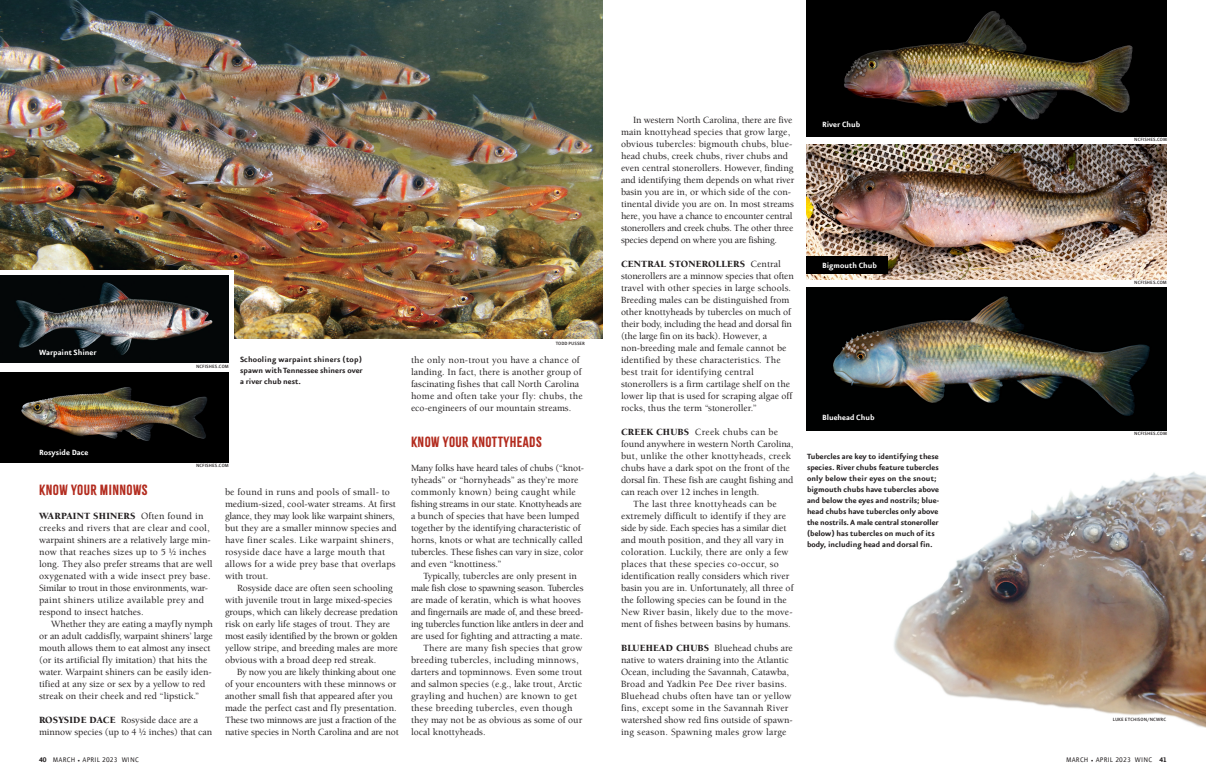
<style>
.page{position:relative;width:1206px;height:783px;background:#fff}
.page>*{position:absolute;margin:0;border:0;box-sizing:border-box;transform-origin:0 0}
.Article_Text{font:13px "Citrus Gothic Rough";letter-spacing:.03em;color:#b32c1f}
.Article_Text-2{font:500 9.8px/12px "Berkeley Std";color:#231f20}
.Article_Text-3{font:500 9.8px/12px "Berkeley Std";letter-spacing:-.02em;color:#231f20;text-align:center}
.t1{font:700 9px/11px "Eureka Sans Offc";color:#231f20;text-align:justify}
.t2{font:700 9px "Eureka Sans Offc";color:#fff}
.t3{font:8px "Eureka Sans Offc";letter-spacing:.025em;color:#231f20}
.t4{font:500 5.5px "Eureka Sans Offc";letter-spacing:.01em;color:#231f20}
.s1{font-weight:900}
.s2{font-weight:700}
</style>
<div class="page">
<img style="left:0;top:0;width:603px;height:339px">
<img style="left:807px;top:288px;width:360px;height:142px">
<img style="left:894px;top:471px;width:312px;height:256px">
<div style="left:0;top:271px;width:234px;height:199px;background:#fff"></div>
<img style="left:0;top:276px;width:229px;height:87px">
<img style="left:0;top:372px;width:229px;height:90px">
<img style="left:807px;top:145px;width:360px;height:134px">
<img style="left:807px;top:0;width:360px;height:136px">
<div style="left:807px;top:256px;width:81px;height:18px;background:#000"></div>
<p class="t2" style="left:39px;top:348px;width:59px">Warpaint Shiner</p>
<p class="t2" style="left:39px;top:448px;width:51px">Rosyside Dace</p>
<p class="t4" style="left:196px;top:363px;width:34px">NCFISHES.COM</p>
<p class="t1" style="left:240px;top:354px;width:124px">Schooling warpaint shiners (top) spawn with Tennessee shiners over a river chub nest.</p>
<p class="t4" style="left:196px;top:462px;width:34px">NCFISHES.COM</p>
<p class="Article_Text" style="left:39px;top:481px;width:110px">KNOW YOUR MINNOWS</p>
<p class="Article_Text-2" style="left:39px;top:510px;width:175px"><span class="s1">WARPAINT SHINERS</span> Often found in creeks and rivers that are clear and cool, warpaint shiners are a relatively large min&shy;now that reaches sizes up to 5 1/2 inches long. They also prefer streams that are well oxygenated with a wide insect prey base.<br>Similar to trout in those environments, war&shy;paint shiners utilize available prey and respond to insect hatches.</p>
<p class="Article_Text-2" style="left:39px;top:618px;width:175px;text-indent:12px">Whether they are eating a mayfly nymph or an adult caddisfly, warpaint shiners’ large mouth allows them to eat almost any insect (or its artificial fly imitation) that hits the water. Warpaint shiners can be easily iden&shy;tified at any size or sex by a yellow to red streak on their cheek and red “lipstick.”</p>
<p class="Article_Text-2" style="left:39px;top:714px;width:175px"><span class="s1">ROSYSIDE DACE</span> Rosyside dace are a minnow species (up to 4 1/2 inches) that can</p>
<p class="Article_Text-2" style="left:225px;top:486px;width:173px">be found in runs and pools of small- to medium-sized, cool-water streams. At first glance, they may look like warpaint shiners, but they are a smaller minnow species and have finer scales. Like warpaint shiners, rosyside dace have a large mouth that allows for a wide prey base that overlaps with trout.</p>
<p class="Article_Text-2" style="left:225px;top:582px;width:174px;text-indent:12px">Rosyside dace are often seen schooling with juvenile trout in large mixed-species groups, which can likely decrease predation risk on early life stages of trout. They are most easily identified by the brown or golden yellow stripe, and breeding males are more obvious with a broad deep red streak.</p>
<p class="Article_Text-2" style="left:225px;top:666px;width:175px;text-indent:12px">By now you are likely thinking about one of your encounters with these minnows or another small fish that appeared after you made the perfect cast and fly presentation.<br>These two minnows are just a fraction of the native species in North Carolina and are not</p>
<p class="t4" style="left:556px;top:340px;width:31px">TODD PUSSER</p>
<p class="Article_Text-2" style="left:411px;top:354px;width:173px">the only non-trout you have a chance of landing. In fact, there is another group of fascinating fishes that call North Carolina home and often take your fly: chubs, the eco-engineers of our mountain streams.</p>
<p class="Article_Text" style="left:411px;top:434px;width:132px">KNOW YOUR KNOTTYHEADS</p>
<p class="Article_Text-2" style="left:411px;top:462px;width:175px">Many folks have heard tales of chubs (“knot&shy;tyheads” or “hornyheads” as they’re more commonly known) being caught while fishing streams in our state. Knottyheads are a bunch of species that have been lumped together by the identifying characteristic of horns, knots or what are technically called tubercles. These fishes can vary in size, color and even “knottiness.”</p>
<p class="Article_Text-3" style="left:411px;top:570px;width:174px">Typically, tubercles are only present in male fish close to spawning season. Tubercles are made of keratin, which is what hooves and fingernails are made of, and these breed&shy;ing tubercles function like antlers in deer and are used for fighting and attracting a mate.</p>
<p class="Article_Text-2" style="left:411px;top:642px;width:173px;text-indent:12px">There are many fish species that grow breeding tubercles, including minnows, darters and topminnows. Even some trout and salmon species (e.g., lake trout, Arctic grayling and huchen) are known to get these breeding tubercles, even though they may not be as obvious as some of our local knottyheads.</p>
<p class="Article_Text-2" style="left:621px;top:114px;width:175px;text-indent:12px">In western North Carolina, there are five main knottyhead species that grow large, obvious tubercles: bigmouth chubs, blue&shy;head chubs, creek chubs, river chubs and even central stonerollers. However, finding and identifying them depends on what river basin you are in, or which side of the con&shy;tinental divide you are on. In most streams here, you have a chance to encounter central stonerollers and creek chubs. The other three species depend on where you are fishing.</p>
<p class="Article_Text-2" style="left:621px;top:258px;width:174px"><span class="s1">CENTRAL STONEROLLERS</span> Central stonerollers are a minnow species that often travel with other species in large schools.<br>Breeding males can be distinguished from other knottyheads by tubercles on much of their body, including the head and dorsal fin (the large fin on its back). However, a non-breeding male and female cannot be identified by these characteristics. The best trait for identifying central stonerollers is a firm cartilage shelf on the lower lip that is used for scraping algae off rocks, thus the term “stoneroller.”</p>
<p class="Article_Text-2" style="left:621px;top:426px;width:174px"><span class="s1">CREEK CHUBS</span> Creek chubs can be found anywhere in western North Carolina, but, unlike the other knottyheads, creek chubs have a dark spot on the front of the dorsal fin. These fish are caught fishing and can reach over 12 inches in length.</p>
<p class="Article_Text-2" style="left:621px;top:498px;width:174px;text-indent:12px">The last three knottyheads can be extremely difficult to identify if they are side by side. Each species has a similar diet and mouth position, and they all vary in coloration. Luckily, there are only a few places that these species co-occur, so identification really considers which river basin you are in. Unfortunately, all three of the following species can be found in the New River basin, likely due to the move&shy;ment of fishes between basins by humans.</p>
<p class="Article_Text-2" style="left:621px;top:642px;width:173px"><span class="s1">BLUEHEAD CHUBS</span> Bluehead chubs are native to waters draining into the Atlantic Ocean, including the Savannah, Catawba, Broad and Yadkin Pee Dee river basins.<br>Bluehead chubs often have tan or yellow fins, except some in the Savannah River watershed show red fins outside of spawn&shy;ing season. Spawning males grow large</p>
<p class="t2" style="left:822px;top:120px;width:40px">River Chub</p>
<p class="t2" style="left:822px;top:260px;width:56px">Bigmouth Chub</p>
<p class="t2" style="left:822px;top:412px;width:54px">Bluehead Chub</p>
<p class="t1" style="left:807px;top:452px;width:134px;text-align:left">Tubercles are key to identifying these species. River chubs feature tubercles only below their eyes on the snout; bigmouth chubs have tubercles above and below the eyes and nostrils; blue&shy;head chubs have tubercles only above the nostrils. A male central stoneroller (below) has tubercles on much of its body, including head and dorsal fin.</p>
<p class="t4" style="left:1134px;top:137px;width:34px">NCFISHES.COM</p>
<p class="t4" style="left:1134px;top:280px;width:34px">NCFISHES.COM</p>
<p class="t4" style="left:1134px;top:431px;width:34px">NCFISHES.COM</p>
<p class="t4" style="left:1113px;top:717px;width:55px">LUKE ETCHISON/NCWRC</p>
<p class="t3" style="left:39px;top:755px;width:101px"><span class="s2">40</span> MARCH • APRIL 2023 WINC</p>
<p class="t3" style="left:1066px;top:755px;width:102px">MARCH • APRIL 2023 WINC <span class="s2">41</span></p>
</div>
